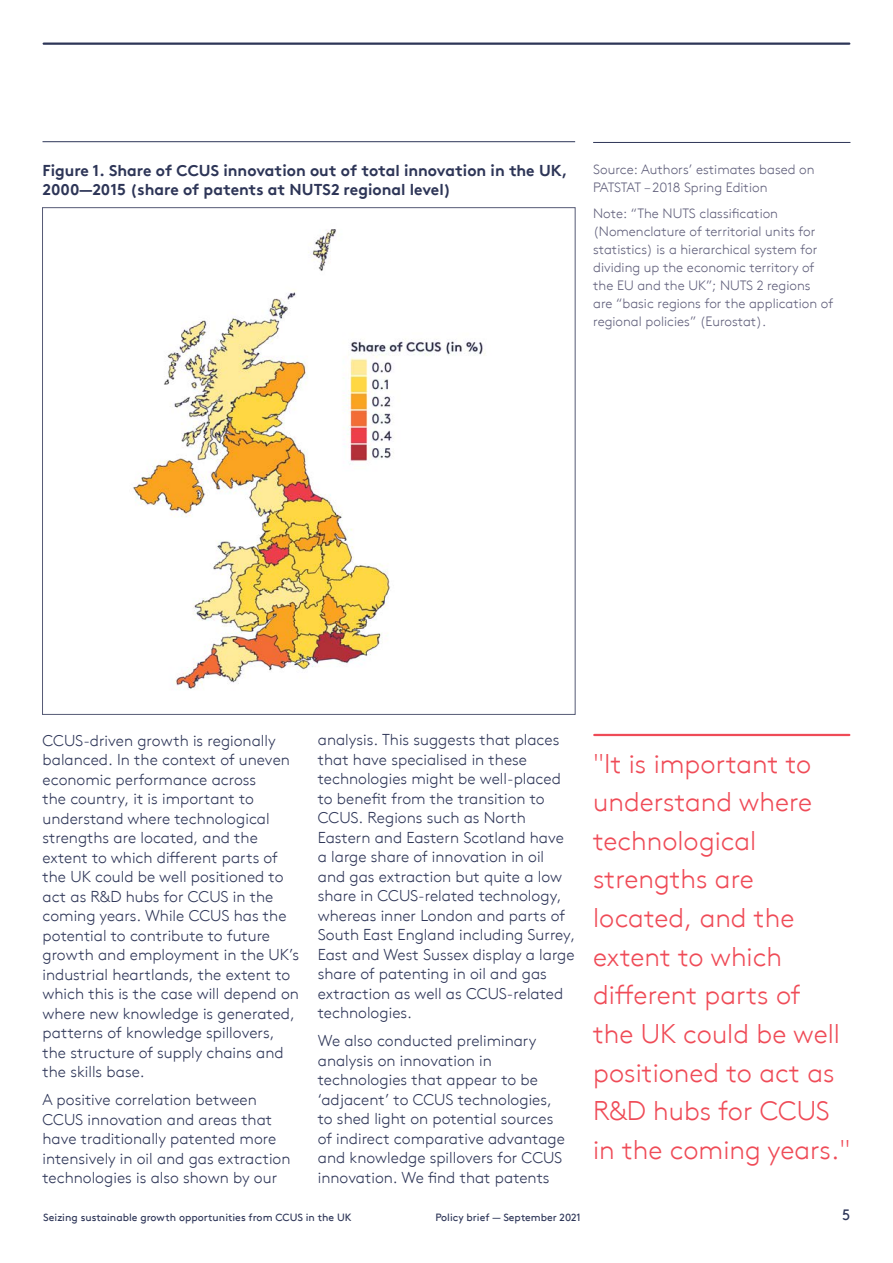
<style>
.page{position:relative;width:893px;height:1263px;background:#fff}
.page>*{position:absolute;margin:0;border:0;box-sizing:border-box;transform-origin:0 0}
.Quote_box__18pt__25{font:300 27px/38.5px "Brown TT";color:#ef4b57}
.Main_body_text__11pt{font:300 15.75px/19.5px "Brown TT";color:#2d3557}
.Subheader_2__11pt__1{font:700 15.75px/19.5px "Brown TT";color:#2d3557}
.t1{font:15px "Brown TT";color:#2d3557}
.Right_column_text__9{font:300 13.5px/18px "Brown TT";color:#5f5e7a}
.t2{font:10.5px "Brown TT";color:#2d3557}
</style>
<div class="page">
<hr style="left:594px;top:734px;width:255px;height:2px;background:#ef4b57">
<hr style="left:44px;top:43px;width:805px;height:2px;background:#2d3557">
<img style="left:133px;top:229px;width:352px;height:461px">
<hr style="left:593px;top:142px;width:257px;height:1px;background:#2d3557">
<hr style="left:43px;top:141px;width:532px;height:1px;background:#2d3557">
<p class="Subheader_2__11pt__1" style="left:43px;top:160px;width:527px">Figure 1. Share of CCUS innovation out of total innovation in the UK,<br>2000—2015 (share of patents at NUTS2 regional level)</p>
<p class="Right_column_text__9" style="left:593px;top:160px;width:223px">Source: Authors’ estimates based on<br>PATSTAT – 2018 Spring Edition</p>
<p class="Right_column_text__9" style="left:593px;top:205px;width:242px">Note: “The NUTS classification (Nomenclature of territorial units for statistics) is a hierarchical system for dividing up the economic territory of the EU and the UK”; NUTS 2 regions are “basic regions for the application of regional policies” (Eurostat).</p>
<p class="Main_body_text__11pt" style="left:43px;top:731px;width:258px">CCUS-driven growth is regionally balanced. In the context of uneven economic performance across<br>the country, it is important to understand where technological strengths are located, and the extent to which different parts of the UK could be well positioned to act as R&amp;D hubs for CCUS in the coming years. While CCUS has the potential to contribute to future growth and employment in the UK’s industrial heartlands, the extent to which this is the case will depend on where new knowledge is generated, patterns of knowledge spillovers, the structure of supply chains and the skills base.</p>
<p class="Main_body_text__11pt" style="left:43px;top:1090px;width:249px">A positive correlation between CCUS innovation and areas that have traditionally patented more intensively in oil and gas extraction technologies is also shown by our</p>
<p class="Main_body_text__11pt" style="left:318px;top:730px;width:259px">analysis. This suggests that places that have specialised in these technologies might be well-placed to benefit from the transition to<br>CCUS. Regions such as North<br>Eastern and Eastern Scotland have a large share of innovation in oil and gas extraction but quite a low share in CCUS-related technology, whereas inner London and parts of<br>South East England including Surrey,<br>East and West Sussex display a large share of patenting in oil and gas extraction as well as CCUS-related technologies.</p>
<p class="Main_body_text__11pt" style="left:318px;top:1031px;width:249px">We also conducted preliminary analysis on innovation in technologies that appear to be ‘adjacent’ to CCUS technologies, to shed light on potential sources of indirect comparative advantage and knowledge spillovers for CCUS innovation. We find that patents</p>
<p class="Quote_box__18pt__25" style="left:593px;top:744px;width:259px">"It is important to understand where technological strengths are located, and the extent to which different parts of<br>the UK could be well positioned to act as<br>R&amp;D hubs for CCUS in the coming years."</p>
<p class="t2" style="left:43px;top:1211px;width:310px">Seizing sustainable growth opportunities from CCUS in the UK</p>
<p class="t2" style="left:435px;top:1211px;width:147px">Policy brief — September 2021</p>
<p class="t1" style="left:842px;top:1206px;width:10px">5</p>
</div>
